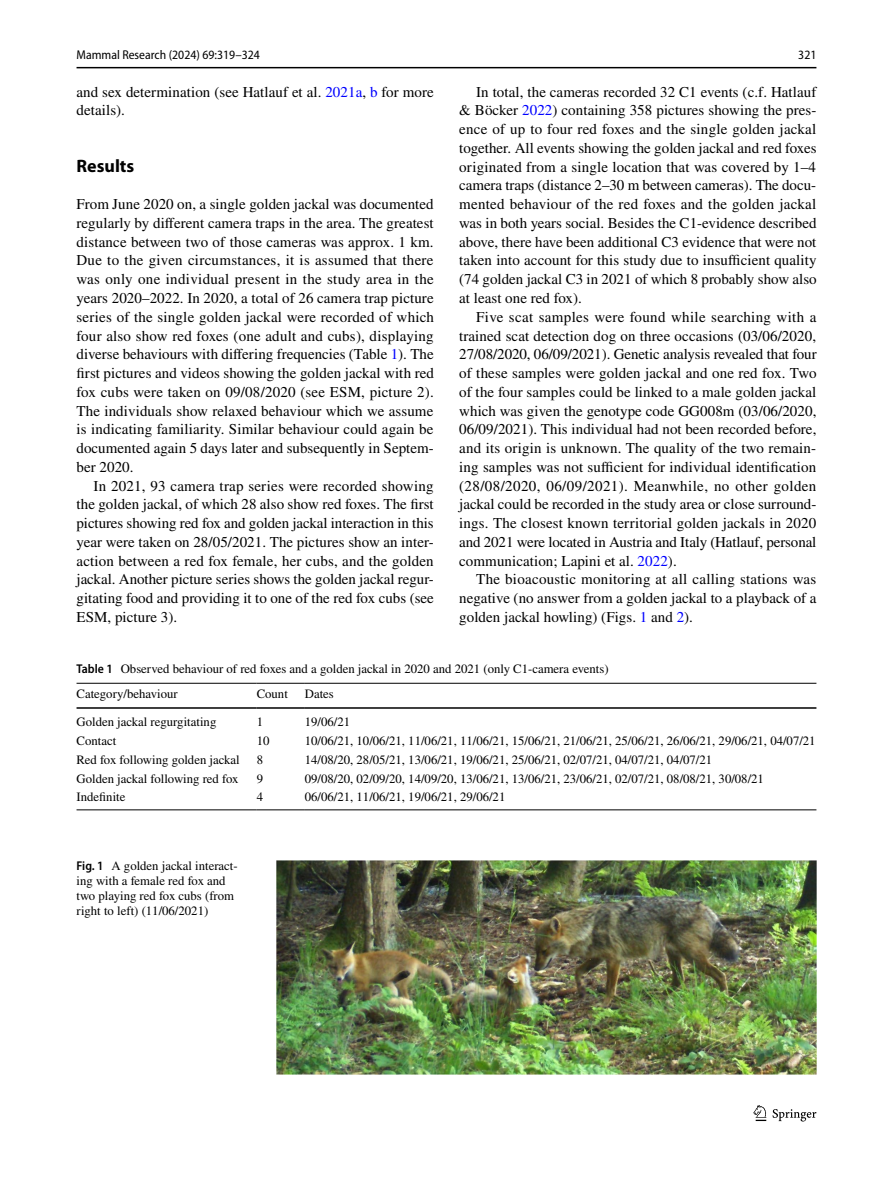
<style>
.page{position:relative;width:893px;height:1187px;background:#fff}
.page>*{position:absolute;margin:0;border:0;box-sizing:border-box;transform-origin:0 0}
.t1{font:700 18px "Myriad Pro";color:#000}
.t2{font:15px/18.8px "STIX";letter-spacing:.005em;color:#000;text-align:justify}
.t3{font:12.75px/15px "STIX";color:#000}
.t4{font:semi-condensed 12.75px "Myriad Pro";color:#000}
.s1{color:#00f}
.s2{font-family:"Myriad Pro";font-weight:600;font-stretch:semi-condensed}
</style>
<div class="page">
<hr style="left:77px;top:67px;width:739px;height:1px;background:#000">
<svg style="left:753px;top:1105px;width:13px;height:15px"></svg>
<svg style="left:773px;top:1109px;width:43px;height:12px"></svg>
<hr style="left:77px;top:682px;width:180px;height:1px;background:#000">
<hr style="left:77px;top:707px;width:180px;height:1px;background:#000">
<hr style="left:257px;top:682px;width:48px;height:1px;background:#000">
<hr style="left:257px;top:707px;width:48px;height:1px;background:#000">
<hr style="left:305px;top:682px;width:511px;height:1px;background:#000">
<hr style="left:305px;top:707px;width:511px;height:1px;background:#000">
<hr style="left:77px;top:809px;width:180px;height:1px;background:#000">
<hr style="left:257px;top:809px;width:48px;height:1px;background:#000">
<hr style="left:305px;top:809px;width:511px;height:1px;background:#000">
<img style="left:276px;top:860px;width:540px;height:213px">
<p class="t4" style="left:77px;top:48px;width:185px">Mammal Research (2024) 69:319–324</p>
<p class="t2" style="left:77px;top:83px;width:359px">and sex determination (see Hatlauf et al. <span class="s1">2021a</span>, <span class="s1">b</span> for more details).</p>
<p class="t4" style="left:798px;top:48px;width:20px">321</p>
<p class="t2" style="left:459px;top:83px;width:359px;text-indent:17px">In total, the cameras recorded 32 C1 events (c.f. Hatlauf &amp; Böcker <span class="s1">2022</span>) containing 358 pictures showing the pres&shy;ence of up to four red foxes and the single golden jackal together. All events showing the golden jackal and red foxes originated from a single location that was covered by 1–4 camera traps (distance 2–30 m between cameras). The docu&shy;mented behaviour of the red foxes and the golden jackal was in both years social. Besides the C1-evidence described above, there have been additional C3 evidence that were not taken into account for this study due to insufficient quality (74 golden jackal C3 in 2021 of which 8 probably show also at least one red fox).</p>
<p class="t2" style="left:459px;top:308px;width:359px;text-indent:17px">Five scat samples were found while searching with a trained scat detection dog on three occasions (03/06/2020, 27/08/2020, 06/09/2021). Genetic analysis revealed that four of these samples were golden jackal and one red fox. Two of the four samples could be linked to a male golden jackal which was given the genotype code GG008m (03/06/2020, 06/09/2021). This individual had not been recorded before, and its origin is unknown. The quality of the two remain&shy;ing samples was not sufficient for individual identification (28/08/2020, 06/09/2021). Meanwhile, no other golden jackal could be recorded in the study area or close surround&shy;ings. The closest known territorial golden jackals in 2020 and 2021 were located in Austria and Italy (Hatlauf, personal communication; Lapini et al. <span class="s1">2022</span>).</p>
<p class="t2" style="left:459px;top:571px;width:359px;text-indent:17px">The bioacoustic monitoring at all calling stations was negative (no answer from a golden jackal to a playback of a golden jackal howling) (Figs. <span class="s1">1</span> and <span class="s1">2</span>).</p>
<p class="t3" style="left:77px;top:656px;width:534px;line-height:25.5px"><span class="s2">Table 1</span> Observed behaviour of red foxes and a golden jackal in 2020 and 2021 (only C1-camera events)<br>Category/behaviour</p>
<p class="t1" style="left:77px;top:154px;width:59px">Results</p>
<p class="t2" style="left:77px;top:196px;width:359px">From June 2020 on, a single golden jackal was documented regularly by different camera traps in the area. The greatest distance between two of those cameras was approx. 1 km.<br>Due to the given circumstances, it is assumed that there was only one individual present in the study area in the years 2020–2022. In 2020, a total of 26 camera trap picture series of the single golden jackal were recorded of which four also show red foxes (one adult and cubs), displaying diverse behaviours with differing frequencies (Table <span class="s1">1</span>). The first pictures and videos showing the golden jackal with red fox cubs were taken on 09/08/2020 (see ESM, picture 2).<br>The individuals show relaxed behaviour which we assume is indicating familiarity. Similar behaviour could again be documented again 5 days later and subsequently in Septem&shy;ber 2020.</p>
<p class="t2" style="left:77px;top:477px;width:359px;text-indent:17px">In 2021, 93 camera trap series were recorded showing the golden jackal, of which 28 also show red foxes. The first pictures showing red fox and golden jackal interaction in this year were taken on 28/05/2021. The pictures show an inter&shy;action between a red fox female, her cubs, and the golden jackal. Another picture series shows the golden jackal regur&shy;gitating food and providing it to one of the red fox cubs (see ESM, picture 3).</p>
<p class="t3" style="left:257px;top:687px;width:33px">Count</p>
<p class="t3" style="left:305px;top:687px;width:31px">Dates</p>
<p class="t3" style="left:77px;top:715px;width:141px">Golden jackal regurgitating</p>
<p class="t3" style="left:257px;top:715px;width:8px">1</p>
<p class="t3" style="left:305px;top:715px;width:47px">19/06/21</p>
<p class="t3" style="left:77px;top:734px;width:41px">Contact</p>
<p class="t3" style="left:257px;top:734px;width:14px">10</p>
<p class="t3" style="left:305px;top:734px;width:512px">10/06/21, 10/06/21, 11/06/21, 11/06/21, 15/06/21, 21/06/21, 25/06/21, 26/06/21, 29/06/21, 04/07/21</p>
<p class="t3" style="left:77px;top:752px;width:165px">Red fox following golden jackal</p>
<p class="t3" style="left:257px;top:752px;width:8px">8</p>
<p class="t3" style="left:305px;top:752px;width:409px">14/08/20, 28/05/21, 13/06/21, 19/06/21, 25/06/21, 02/07/21, 04/07/21, 04/07/21</p>
<p class="t3" style="left:77px;top:771px;width:163px">Golden jackal following red fox</p>
<p class="t3" style="left:257px;top:771px;width:8px">9</p>
<p class="t3" style="left:305px;top:771px;width:461px">09/08/20, 02/09/20, 14/09/20, 13/06/21, 13/06/21, 23/06/21, 02/07/21, 08/08/21, 30/08/21</p>
<p class="t3" style="left:77px;top:790px;width:50px">Indefinite</p>
<p class="t3" style="left:257px;top:790px;width:8px">4</p>
<p class="t3" style="left:305px;top:790px;width:202px">06/06/21, 11/06/21, 19/06/21, 29/06/21</p>
<p class="t3" style="left:77px;top:859px;width:163px"><span class="s2">Fig. 1</span> A golden jackal interact&shy;ing with a female red fox and two playing red fox cubs (from right to left) (11/06/2021)</p>
</div>
